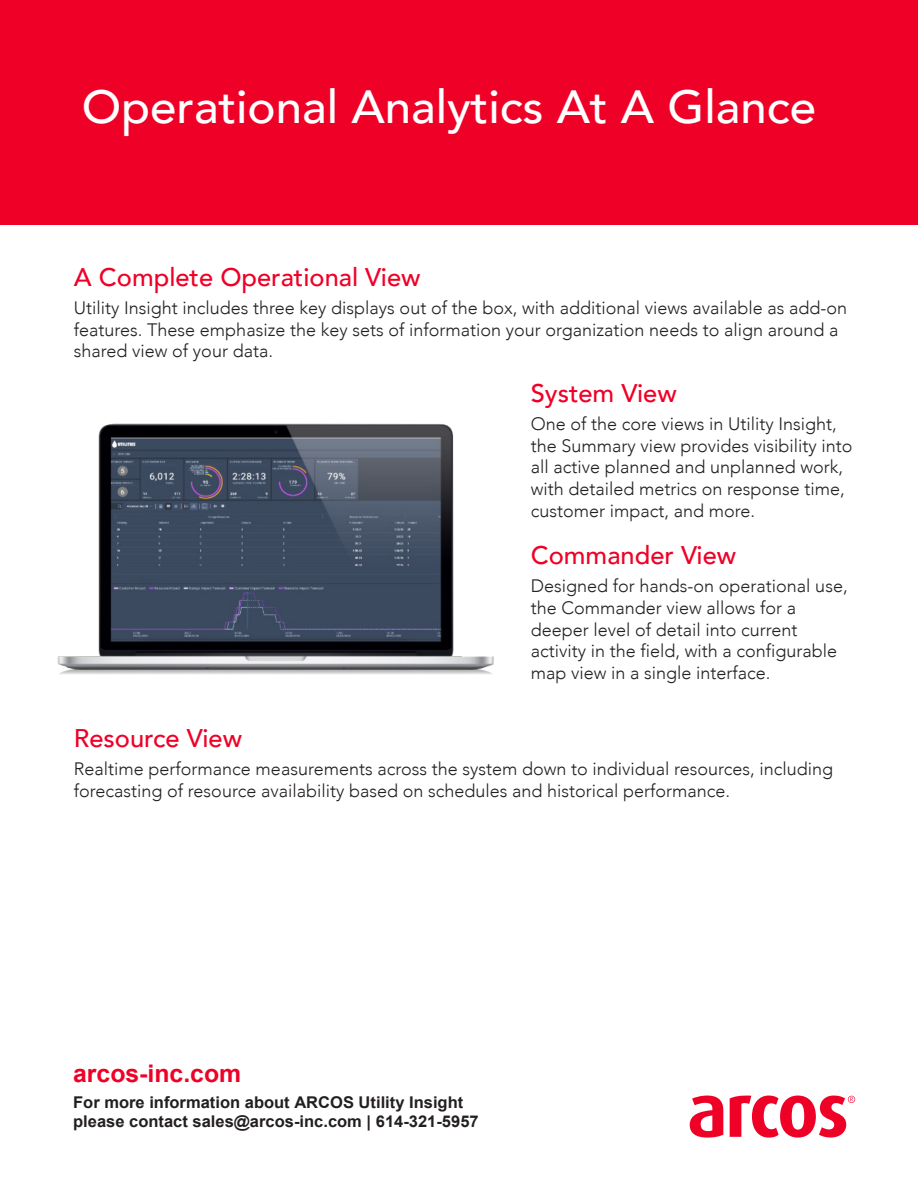
<style>
.page{position:relative;width:918px;height:1188px;background:#fff}
.page>*{position:absolute;margin:0;border:0;box-sizing:border-box;transform-origin:0 0}
.t1{font:500 46.5px "Avenir";color:#fff}
.t2{font:500 25.5px "Avenir";color:#ef0027}
.t3{font:700 24.3px "Arial";color:#ef0027}
.t4{font:300 18px/21.6px "Avenir";color:#231f20}
.t5{font:700 16.2px/19.5px "Arial";color:#231f20}
</style>
<div class="page">
<div style="left:0;top:0;width:918px;height:224px;background:#ef0027"></div>
<svg style="left:690px;top:1096px;width:33px;height:42px"></svg>
<svg style="left:730px;top:1095px;width:125px;height:43px"></svg>
<img style="left:57px;top:423px;width:437px;height:251px">
<h1 class="t1" style="left:82px;top:67px;width:736px">Operational Analytics At A Glance</h1>
<h2 class="t2" style="left:74px;top:255px;width:348px">A Complete Operational View</h2>
<p class="t4" style="left:74px;top:297px;width:775px">Utility Insight includes three key displays out of the box, with additional views available as add-on features. These emphasize the key sets of information your organization needs to align around a shared view of your data.</p>
<h2 class="t2" style="left:531px;top:371px;width:147px">System View</h2>
<p class="t4" style="left:531px;top:413px;width:323px">One of the core views in Utility Insight, the Summary view provides visibility into all active planned and unplanned work, with detailed metrics on response time, customer impact, and more.</p>
<h2 class="t2" style="left:531px;top:533px;width:207px">Commander View</h2>
<p class="t4" style="left:531px;top:575px;width:318px">Designed for hands-on operational use, the Commander view allows for a deeper level of detail into current activity in the field, with a configurable map view in a single interface.</p>
<h2 class="t2" style="left:74px;top:716px;width:170px">Resource View</h2>
<p class="t4" style="left:74px;top:758px;width:761px">Realtime performance measurements across the system down to individual resources, including forecasting of resource availability based on schedules and historical performance.</p>
<h3 class="t3" style="left:73px;top:1057px;width:170px">arcos-inc.com</h3>
<p class="t5" style="left:73px;top:1093px;width:407px">For more information about ARCOS Utility Insight please contact sales@arcos-inc.com | 614-321-5957</p>
</div>
